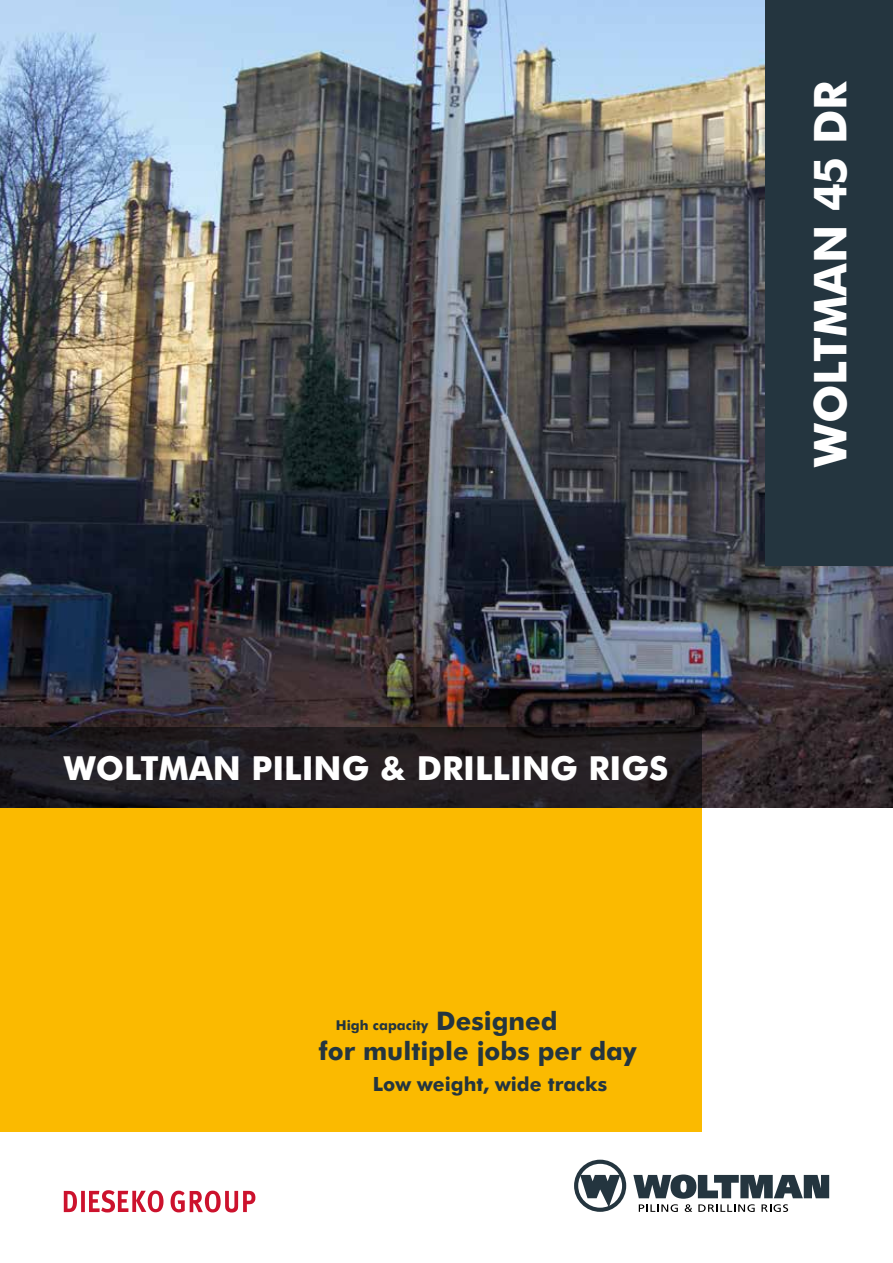
<style>
.page{position:relative;width:893px;height:1263px;background:#fff}
.page>*{position:absolute;margin:0;border:0;box-sizing:border-box;transform-origin:0 0}
.t1{font:800 45px "Futura BT";color:#fff}
.t2{font:800 33px "Futura BT";color:#fff}
.t3{font:800 25.5px "Futura BT";color:#24353f}
.t4{font:800 19.5px "Futura BT";color:#24353f}
.t5{font:800 13.5px "Futura BT";color:#24353f}
.s1{font-size:25.5px}
</style>
<div class="page">
<svg style="left:64px;top:1191px;width:13px;height:21px"></svg>
<svg style="left:81px;top:1191px;width:4px;height:21px"></svg>
<svg style="left:89px;top:1190px;width:75px;height:22px"></svg>
<svg style="left:171px;top:1191px;width:85px;height:21px"></svg>
<svg style="left:633px;top:1174px;width:196px;height:38px"></svg>
<svg style="left:574px;top:1160px;width:52px;height:52px"></svg>
<img style="left:0;top:0;width:893px;height:808px">
<div style="left:765px;top:0;width:128px;height:566px;background:#24353f"></div>
<div style="left:0;top:808px;width:702px;height:323px;background:#fbba00"></div>
<svg style="left:0;top:727px;width:702px;height:81px;background:#211d21"></svg>
<p class="t2" style="left:64px;top:747px;width:606px">Woltman Piling &amp; Drilling rigs</p>
<p class="t5" style="left:336px;top:1016px;width:223px">High capacity <span class="s1">Designed</span></p>
<p class="t3" style="left:319px;top:1035px;width:319px">for multiple jobs per day</p>
<p class="t4" style="left:373px;top:1071px;width:236px">Low weight, wide tracks</p>
<h1 class="t1" style="left:802px;top:467px;width:388px;rotate:-90deg">Woltman 45 DR</h1>
</div>
